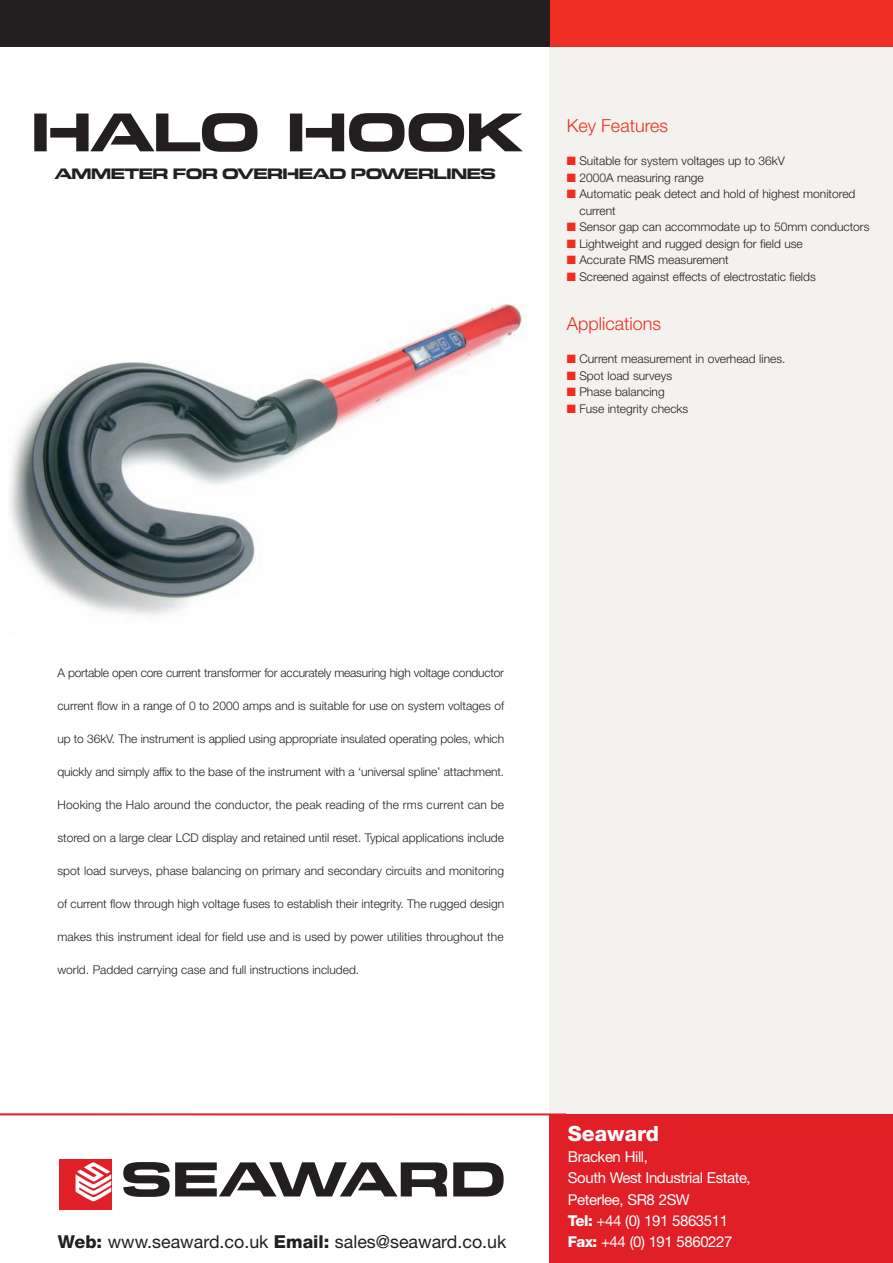
<style>
.page{position:relative;width:893px;height:1263px;background:#fff}
.page>*{position:absolute;margin:0;border:0;box-sizing:border-box;transform-origin:0 0}
.t1{font:54px "Seaward";letter-spacing:-.055em;color:#231f20}
.t2{font:800 21px "Helvetica Neue";color:#fff}
.t3{font:300 18px "Helvetica Neue";color:#ee2e22}
.t4{font:17.85px "Helvetica Neue";color:#231f20}
.t5{font:15px/21.3px "Helvetica Neue";letter-spacing:-.03em;color:#fff}
.t6{font:15px "Seaward";letter-spacing:-.075em;color:#231f20}
.t7{font:300 12px/16.5px "Helvetica Neue";color:#231f20}
.t8{font:300 12px "Helvetica Neue";letter-spacing:-.02em;color:#231f20}
.s1{color:#ee2e22}
.s2{font-weight:800}
</style>
<div class="page">
<div style="left:549px;top:8px;width:344px;height:1246px;background:#f3f2ef"></div>
<img style="left:10px;top:304px;width:512px;height:312px">
<div style="left:549px;top:1114px;width:344px;height:149px;background:#e01f26"></div>
<div style="left:59px;top:1159px;width:52px;height:51px;background:#e01f26"></div>
<svg style="left:76px;top:1162px;width:35px;height:39px"></svg>
<svg style="left:123px;top:1162px;width:324px;height:35px"></svg>
<svg style="left:453px;top:1162px;width:51px;height:34px"></svg>
<div style="left:0;top:0;width:893px;height:47px;background:#ee2e22"></div>
<div style="left:0;top:0;width:550px;height:47px;background:#231f20"></div>
<hr style="left:0;top:1113px;width:566px;height:2px;background:#e01f26">
<h1 class="t1" style="left:30px;top:101px;width:495px">HALO HOOK</h1>
<p class="t6" style="left:54px;top:165px;width:443px">AMMETER FOR OVERHEAD POWERLINES</p>
<h3 class="t3" style="left:567px;top:115px;width:103px">Key Features</h3>
<p class="t7" style="left:567px;top:152px;width:220px"><span class="s1">■</span> Suitable for system voltages up to 36kV</p>
<p class="t7" style="left:567px;top:169px;width:139px"><span class="s1">■</span> 2000A measuring range</p>
<p class="t7" style="left:579px;top:185px;width:278px;text-indent:-13px"><span class="s1">■</span> Automatic peak detect and hold of highest monitored current</p>
<p class="t7" style="left:567px;top:218px;width:304px"><span class="s1">■</span> Sensor gap can accommodate up to 50mm conductors</p>
<p class="t7" style="left:567px;top:235px;width:238px"><span class="s1">■</span> Lightweight and rugged design for field use</p>
<p class="t7" style="left:567px;top:251px;width:164px"><span class="s1">■</span> Accurate RMS measurement</p>
<p class="t7" style="left:567px;top:268px;width:251px"><span class="s1">■</span> Screened against effects of electrostatic fields</p>
<h3 class="t3" style="left:567px;top:313px;width:96px">Applications</h3>
<p class="t7" style="left:567px;top:350px;width:220px"><span class="s1">■</span> Current measurement in overhead lines.</p>
<p class="t7" style="left:567px;top:367px;width:107px"><span class="s1">■</span> Spot load surveys</p>
<p class="t7" style="left:567px;top:383px;width:99px"><span class="s1">■</span> Phase balancing</p>
<p class="t7" style="left:567px;top:400px;width:123px"><span class="s1">■</span> Fuse integrity checks</p>
<p class="t8" style="left:57px;top:665px;width:448px">A portable open core current transformer for accurately measuring high voltage conductor</p>
<p class="t7" style="left:57px;top:697px;width:448px">current flow in a range of 0 to 2000 amps and is suitable for use on system voltages of</p>
<p class="t7" style="left:57px;top:730px;width:448px">up to 36kV. The instrument is applied using appropriate insulated operating poles, which</p>
<p class="t7" style="left:57px;top:763px;width:448px">quickly and simply affix to the base of the instrument with a ‘universal spline’ attachment.</p>
<p class="t7" style="left:57px;top:796px;width:448px">Hooking the Halo around the conductor, the peak reading of the rms current can be</p>
<p class="t7" style="left:57px;top:829px;width:448px">stored on a large clear LCD display and retained until reset. Typical applications include</p>
<p class="t7" style="left:57px;top:862px;width:448px">spot load surveys, phase balancing on primary and secondary circuits and monitoring</p>
<p class="t7" style="left:57px;top:895px;width:448px">of current flow through high voltage fuses to establish their integrity. The rugged design</p>
<p class="t7" style="left:57px;top:928px;width:448px">makes this instrument ideal for field use and is used by power utilities throughout the</p>
<p class="t7" style="left:57px;top:961px;width:303px">world. Padded carrying case and full instructions included.</p>
<h2 class="t2" style="left:568px;top:1126px;width:93px">Seaward</h2>
<p class="t5" style="left:568px;top:1147px;width:184px">Bracken Hill,<br>South West Industrial Estate,<br>Peterlee, SR8 2SW<br><span class="s2">Tel:</span> +44 (0) 191 5863511</p>
<h3 class="t4" style="left:58px;top:1236px;width:450px"><span class="s2">Web:</span> www.seaward.co.uk <span class="s2">Email:</span> sales@seaward.co.uk</h3>
<p class="t5" style="left:568px;top:1232px;width:166px"><span class="s2">Fax:</span> +44 (0) 191 5860227</p>
</div>
